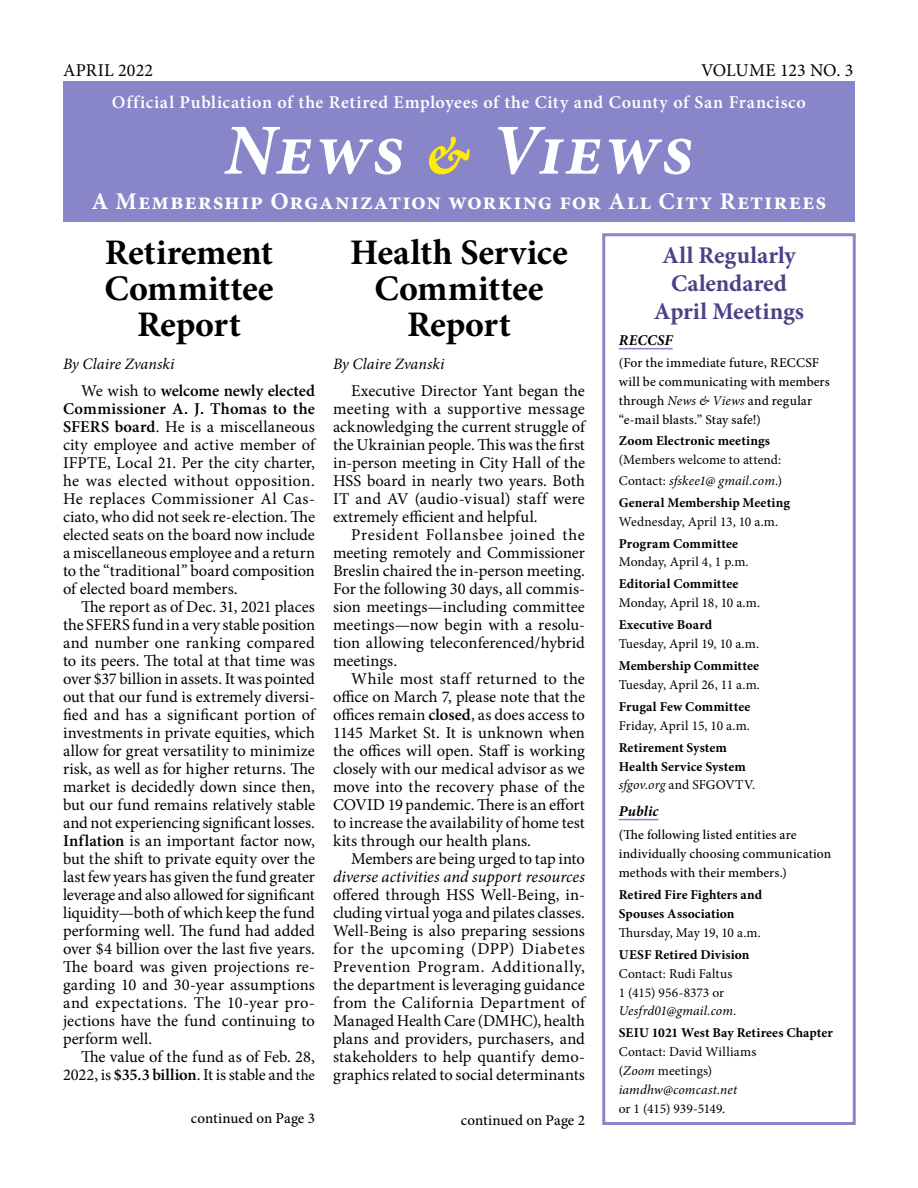
<style>
.page{position:relative;width:918px;height:1188px;background:#fff}
.page>*{position:absolute;margin:0;border:0;box-sizing:border-box;transform-origin:0 0}
.t1{font:italic 700 72px "Minion Pro";letter-spacing:.015em;color:#fff}
._24_Headline{font:700 36px/36px "Minion Pro";letter-spacing:-.005em;color:#000;text-align:center}
.t2{font:700 24px "Minion Pro";letter-spacing:.04em;color:#fff}
._16_pt_centered{font:700 24px/27.9px "Minion Pro";letter-spacing:-.005em;color:#4b4185;text-align:center}
.t3{font:600 18px "Minion Pro";letter-spacing:.04em;color:#fff}
.t4{font:18px "Minion Pro";letter-spacing:.005em;color:#000}
.Body_text{font:16.5px/18px "Minion Pro";color:#000;text-align:justify}
.Byline{font:italic 15.9px "Minion Pro";color:#000}
.cont_on{font:500 15px "Minion Pro";color:#000}
.Calendar_Bold_Italic{font:italic 700 15px "Minion Pro";letter-spacing:.005em;color:#000}
.Calendar{font:13.5px/20.4px "Minion Pro";color:#000}
.Calendar_BF{font:700 13.5px/18.9px "Minion Pro";letter-spacing:.01em;color:#000}
.Calendar_Date{font:500 13.5px/18.9px "Minion Pro";letter-spacing:.01em;color:#000}
.Calendar-2{font:italic 13.5px "Minion Pro";letter-spacing:.01em;color:#000}
.s1{font-size:60px;color:#ffec00}
.s2{font-weight:400;font-style:italic}
.s3{font-style:italic}
.s4{font-weight:600}
.s5{font-size:15px}
</style>
<div class="page">
<div style="left:63px;top:81px;width:792px;height:141px;background:#8985c9"></div>
<hr style="left:619px;top:348px;width:54px;height:1px;background:#8985c9">
<hr style="left:619px;top:819px;width:40px;height:1px;background:#8985c9">
<div style="left:602px;top:233px;width:254px;height:892px;border:3px solid #8985c9"></div>
<p class="t4" style="left:63px;top:58px;width:91px">APRIL 2022</p>
<p class="t4" style="left:701px;top:58px;width:154px">VOLUME 123 NO. 3</p>
<p class="t3" style="left:112px;top:89px;width:696px">Official Publication of the Retired Employees of the City and County of San Francisco</p>
<p class="t1" style="left:225px;top:99px;width:470px">News <span class="s1">&amp;</span> Views</p>
<p class="t2" style="left:92px;top:184px;width:736px">A Membership Organization working for All City Retirees</p>
<p class="_16_pt_centered" style="left:654px;top:241px;width:152px">All Regularly<br>Calendared<br>April Meetings</p>
<p class="Calendar_Bold_Italic" style="left:619px;top:329px;width:55px">RECCSF</p>
<p class="Calendar_Date" style="left:619px;top:353px;width:213px">(For the immediate future, RECCSF will be communicating with members through <span class="s2">News &amp; Views</span> and regular “e-mail blasts.” Stay safe!)</p>
<p class="Calendar_BF" style="left:619px;top:432px;width:153px">Zoom Electronic meetings</p>
<p class="Calendar" style="left:619px;top:450px;width:165px">(Members welcome to attend:<br>Contact: <span class="s3">sfskee1@ gmail.com</span>.)</p>
<p class="Calendar_BF" style="left:619px;top:493px;width:173px">General Membership Meeting</p>
<p class="Calendar" style="left:619px;top:511px;width:161px">Wednesday, April 13, 10 a.m.</p>
<p class="Calendar_BF" style="left:619px;top:534px;width:121px">Program Committee</p>
<p class="Calendar" style="left:619px;top:552px;width:131px">Monday, April 4, 1 p.m.</p>
<p class="Calendar_BF" style="left:619px;top:574px;width:121px">Editorial Committee</p>
<p class="Calendar" style="left:619px;top:593px;width:143px">Monday, April 18, 10 a.m.</p>
<p class="Calendar_BF" style="left:619px;top:615px;width:95px">Executive Board</p>
<p class="Calendar" style="left:619px;top:634px;width:142px">Tuesday, April 19, 10 a.m.</p>
<p class="Calendar_BF" style="left:619px;top:656px;width:142px">Membership Committee</p>
<p class="Calendar" style="left:619px;top:674px;width:143px">Tuesday, April 26, 11 a.m.</p>
<p class="Calendar_BF" style="left:619px;top:697px;width:133px">Frugal Few Committee</p>
<p class="Calendar" style="left:619px;top:715px;width:133px">Friday, April 15, 10 a.m.</p>
<p class="Calendar_BF" style="left:619px;top:738px;width:110px">Retirement System</p>
<p class="Calendar_BF" style="left:619px;top:757px;width:128px">Health Service System</p>
<p class="Calendar" style="left:619px;top:775px;width:138px"><span class="s3">sfgov.org</span> and SFGOVTV.</p>
<p class="Calendar_Bold_Italic" style="left:619px;top:800px;width:41px">Public</p>
<p class="Calendar_Date" style="left:619px;top:826px;width:214px">(The following listed entities are individually choosing communication methods with their members.)</p>
<p class="Calendar_BF" style="left:619px;top:885px;width:145px">Retired Fire Fighters and<br>Spouses Association</p>
<p class="Calendar" style="left:619px;top:922px;width:144px">Thursday, May 19, 10 a.m.</p>
<p class="Calendar_BF" style="left:619px;top:945px;width:132px">UESF Retired Division</p>
<p class="Calendar" style="left:619px;top:963px;width:115px">Contact: Rudi Faltus</p>
<p class="Calendar" style="left:619px;top:982px;width:107px">1 (415) 956-8373 or</p>
<p class="Calendar-2" style="left:619px;top:1002px;width:119px">Uesfrd01@gmail.com.</p>
<p class="Calendar_BF" style="left:619px;top:1023px;width:216px">SEIU 1021 West Bay Retirees Chapter</p>
<p class="Calendar" style="left:619px;top:1042px;width:139px">Contact: David Williams</p>
<p class="Calendar" style="left:619px;top:1061px;width:95px">(<span class="s3">Zoom</span> meetings)</p>
<p class="Calendar-2" style="left:619px;top:1081px;width:120px">iamdhw@comcast.net</p>
<p class="Calendar" style="left:619px;top:1099px;width:108px">or 1 (415) 939-5149.</p>
<p class="cont_on" style="left:191px;top:1108px;width:125px">continued on Page 3</p>
<p class="_24_Headline" style="left:350px;top:234px;width:219px">Health Service<br>Committee<br>Report</p>
<p class="Byline" style="left:333px;top:353px;width:113px">By Claire Zvanski</p>
<p class="Body_text" style="left:333px;top:382px;width:254px;text-indent:18px">Executive Director Yant began the meeting with a supportive message acknowledging the current struggle of the Ukrainian people. This was the first in-person meeting in City Hall of the HSS board in nearly two years. Both IT and AV (audio-visual) staff were extremely efficient and helpful.</p>
<p class="Body_text" style="left:333px;top:526px;width:254px;text-indent:18px">President Follansbee joined the meeting remotely and Commissioner Breslin chaired the in-person meeting.<br>For the following 30 days, all commis&shy;sion meetings—including committee meetings—now begin with a resolu&shy;tion allowing teleconferenced/hybrid meetings.</p>
<p class="Body_text" style="left:333px;top:670px;width:254px;text-indent:18px">While most staff returned to the office on March 7, please note that the offices remain <span class="s4">closed</span>, as does access to 1145 Market St. It is unknown when the offices will open. Staff is working closely with our medical advisor as we move into the recovery phase of the COVID 19 pandemic. There is an effort to increase the availability of home test kits through our health plans.</p>
<p class="Body_text" style="left:333px;top:850px;width:254px;text-indent:18px">Members are being urged to tap into <span class="s3">diverse activities and support resources </span>offered through HSS Well-Being, in&shy;cluding virtual yoga and pilates classes.<br>Well-Being is also preparing sessions for the upcoming (DPP) Diabetes Prevention Program. Additionally, the department is leveraging guidance from the California Department of Managed Health Care (DMHC), health plans and providers, purchasers, and stakeholders to help quantify demo&shy;graphics related to social determinants</p>
<p class="cont_on" style="left:461px;top:1110px;width:125px">continued on Page 2</p>
<p class="_24_Headline" style="left:104px;top:234px;width:171px">Retirement<br>Committee<br>Report</p>
<p class="Byline" style="left:63px;top:353px;width:113px">By Claire Zvanski</p>
<p class="Body_text" style="left:63px;top:382px;width:254px;text-indent:18px">We wish to <span class="s4">welcome newly elected Commissioner A. J. Thomas to the SFERS board</span>. He is a miscellaneous city employee and active member of IFPTE, Local 21. Per the city charter, he was elected without opposition.<br>He replaces Commissioner Al Cas&shy;ciato, who did not seek re-election. The elected seats on the board now include a miscellaneous employee and a return to the “traditional” board composition of elected board members.</p>
<p class="Body_text" style="left:63px;top:598px;width:254px;text-indent:18px">The report as of Dec. 31, 2021 places the SFERS fund in a very stable position and number one ranking compared to its peers. The total at that time was over $37 billion in assets. It was pointed out that our fund is extremely diversi&shy;fied and has a significant portion of investments in private equities, which allow for great versatility to minimize risk, as well as for higher returns. The market is decidedly down since then, but our fund remains relatively stable and not experiencing significant losses.<br><span class="s4">Inflation</span> is an important factor now, but the shift to private equity over the last few years has given the fund greater leverage and also allowed for significant liquidity—both of which keep the fund performing well. The fund had added over $4 billion over the last five years.<br>The board was given projections re&shy;garding 10 and 30-year assumptions and expectations. The 10-year pro&shy;jections have the fund continuing to perform well.</p>
<p class="Body_text" style="left:63px;top:1048px;width:254px;text-align:right">The value of the fund as of Feb. 28,<br>2022, is <span class="s4">$35.3 billion</span>. It is stable and <span class="s5">the</span></p>
</div>
